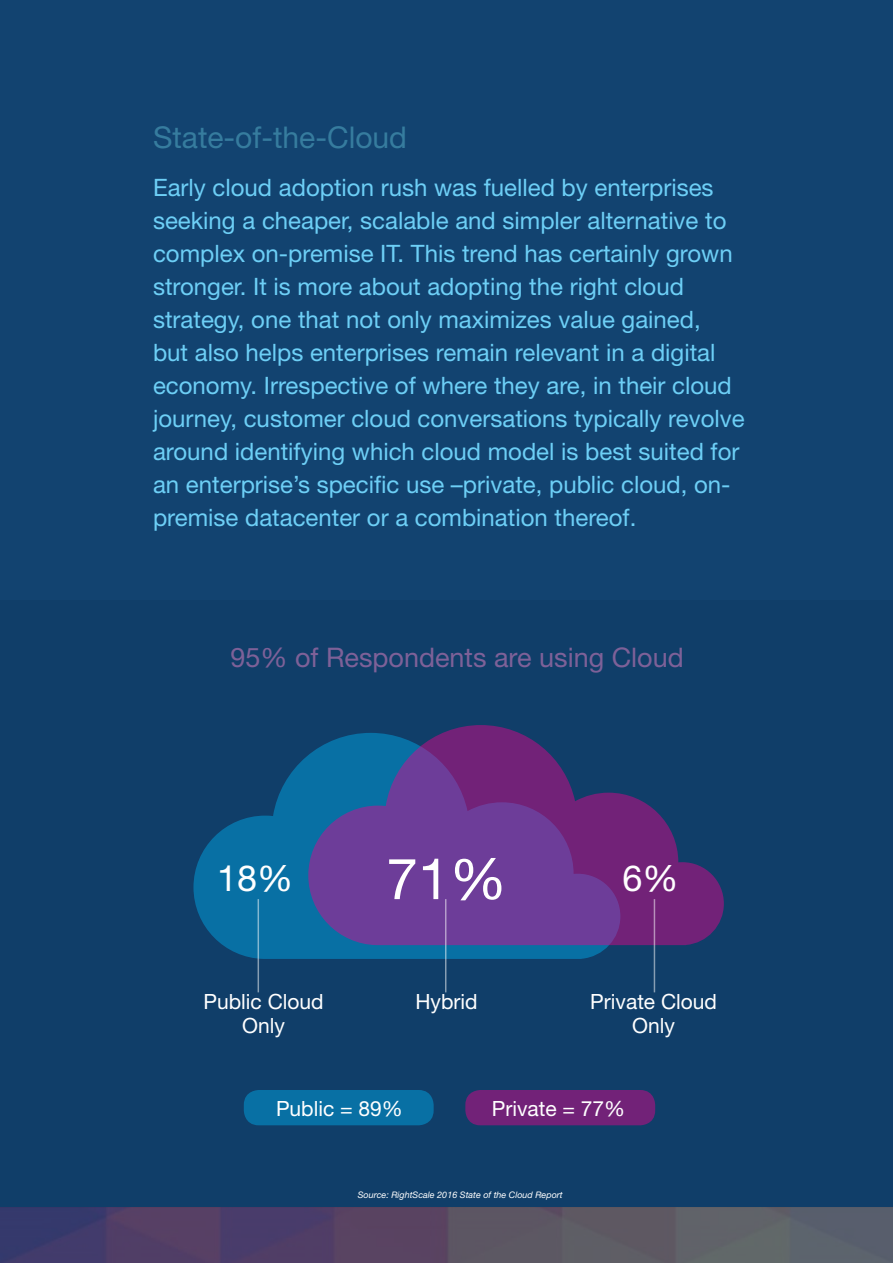
<style>
.page{position:relative;width:893px;height:1263px;background:#124370}
.page>*{position:absolute;margin:0;border:0;box-sizing:border-box;transform-origin:0 0}
.t1{font:57px "Helvetica Neue";color:#fff}
.t2{font:36px "Helvetica Neue";color:#fff}
.t3{font:30px "Helvetica Neue";color:#367c9e}
.t4{font:27px "Helvetica Neue";color:#7e6198}
.t5{font:24px/33px "Helvetica Neue";color:#6dcff6}
.t6{font:21px/24px "Helvetica Neue";color:#fff;text-align:center}
.t7{font:italic 9px "Helvetica Neue";color:#fff}
</style>
<div class="page">
<img style="left:0;top:1208px;width:893px;height:55px">
<svg style="left:193px;top:756px;width:416px;height:203px;fill:#0870a4"></svg>
<svg style="left:308px;top:725px;width:416px;height:220px"></svg>
<hr style="left:258px;top:899px;width:1px;height:93px;background:#fff">
<hr style="left:654px;top:899px;width:1px;height:93px;background:#fff">
<hr style="left:445px;top:899px;width:1px;height:93px;background:#fff">
<div style="left:244px;top:1090px;width:190px;height:35px;background:#0870a4;border-radius:15px"></div>
<div style="left:465px;top:1090px;width:190px;height:35px;background:#722278;border-radius:15px"></div>
<p class="t3" style="left:153px;top:120px;width:255px">State-of-the-Cloud</p>
<p class="t5" style="left:153px;top:171px;width:593px">Early cloud adoption rush was fuelled by enterprises seeking a cheaper, scalable and simpler alternative to complex on-premise IT. This trend has certainly grown stronger. It is more about adopting the right cloud strategy, one that not only maximizes value gained,<br>but also helps enterprises remain relevant in a digital economy. Irrespective of where they are, in their cloud journey, customer cloud conversations typically revolve around identifying which cloud model is best suited for an enterprise’s specific use –private, public cloud, on&shy;premise datacenter or a combination thereof.</p>
<p class="t4" style="left:231px;top:641px;width:455px">95% of Respondents are using Cloud</p>
<h2 class="t2" style="left:217px;top:856px;width:78px">18%</h2>
<h1 class="t1" style="left:386px;top:845px;width:122px">71%</h1>
<h2 class="t2" style="left:622px;top:856px;width:58px">6%</h2>
<p class="t6" style="left:204px;top:989px;width:122px">Public Cloud<br>Only</p>
<p class="t6" style="left:590px;top:989px;width:128px">Private Cloud<br>Only</p>
<p class="t6" style="left:415px;top:989px;width:64px">Hybrid</p>
<p class="t6" style="left:276px;top:1096px;width:128px">Public = 89%</p>
<p class="t6" style="left:492px;top:1096px;width:135px">Private = 77%</p>
<p class="t7" style="left:358px;top:1189px;width:206px">Source: RightScale 2016 State of the Cloud Report</p>
</div>
